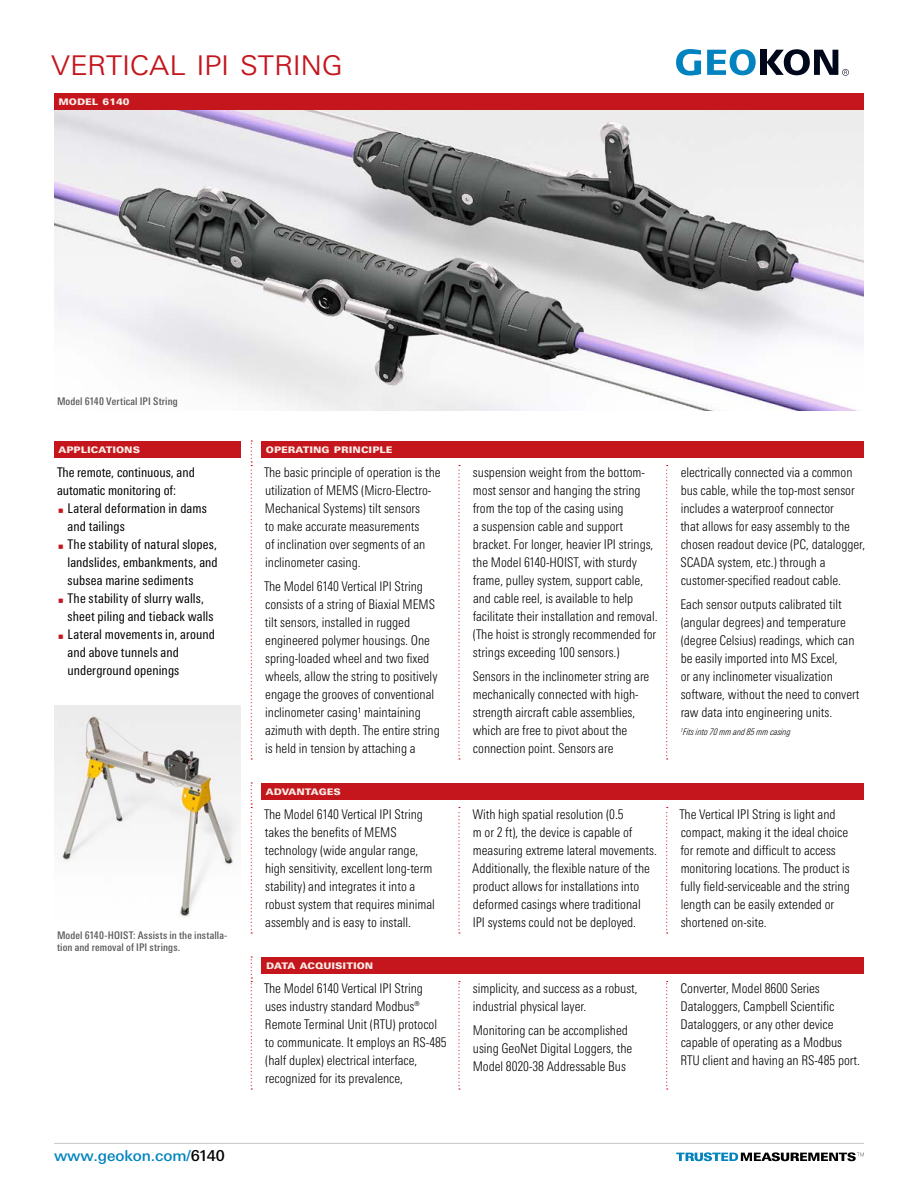
<style>
.page{position:relative;width:918px;height:1188px;background:#fff}
.page>*{position:absolute;margin:0;border:0;box-sizing:border-box;transform-origin:0 0}
.t1{font:300 36px "Univers Next Pro";letter-spacing:-.01em;color:#c4161c}
.t2{font:500 15px "Univers Next Pro";letter-spacing:-.005em;color:#0083bf}
.t3{font:300 condensed 13.35px/18px "Univers Next Pro";color:#000}
.t4{font:condensed 13.35px/18px "Univers Next Pro";letter-spacing:.005em;color:#000}
.t5{font:800 12px "Univers Next Pro";color:#fbeee8}
.t6{font:500 condensed 10.5px/12px "Univers Next Pro";letter-spacing:.01em;color:#58595b}
.t7{font:italic 300 condensed 9px "Univers Next Pro";color:#000}
.s1{color:#000}
</style>
<div class="page">
<svg style="left:707px;top:49px;width:49px;height:26px"></svg>
<div style="left:760px;top:50px;width:7px;height:25px;background:#00071b"></div>
<svg style="left:676px;top:49px;width:25px;height:27px"></svg>
<svg style="left:767px;top:49px;width:82px;height:27px"></svg>
<svg style="left:676px;top:1152px;width:188px;height:9px"></svg>
<hr style="left:54px;top:1143px;width:810px;height:1px;background:#c7c8ca">
<img style="left:54px;top:110px;width:810px;height:301px">
<img style="left:54px;top:705px;width:187px;height:213px">
<div style="left:262px;top:441px;width:602px;height:17px;background:#c4161c"></div>
<svg style="left:251px;top:440px;width:1px;height:320px"></svg>
<svg style="left:458px;top:465px;width:2px;height:295px"></svg>
<svg style="left:666px;top:465px;width:2px;height:295px"></svg>
<div style="left:54px;top:441px;width:187px;height:17px;background:#c4161c"></div>
<div style="left:54px;top:93px;width:810px;height:17px;background:#c4161c"></div>
<div style="left:262px;top:957px;width:602px;height:17px;background:#c4161c"></div>
<svg style="left:251px;top:956px;width:1px;height:134px"></svg>
<svg style="left:458px;top:981px;width:2px;height:109px"></svg>
<svg style="left:666px;top:981px;width:2px;height:109px"></svg>
<div style="left:262px;top:783px;width:602px;height:17px;background:#c4161c"></div>
<svg style="left:251px;top:782px;width:1px;height:152px"></svg>
<svg style="left:458px;top:807px;width:2px;height:127px"></svg>
<svg style="left:666px;top:807px;width:2px;height:127px"></svg>
<h1 class="t1" style="left:51px;top:41px;width:293px">Vertical I PI String</h1>
<p class="t5" style="left:58px;top:93px;width:73px">Model 6140</p>
<p class="t6" style="left:57px;top:395px;width:122px">Model 6140 Vertical IPI String</p>
<p class="t5" style="left:58px;top:441px;width:83px">Applications</p>
<p class="t4" style="left:57px;top:463px;width:139px">The remote, continuous, and automatic monitoring of:</p>
<p class="t4" style="left:68px;top:499px;width:152px">Lateral deformation in dams and tailings<br>The stability of natural slopes, landslides, embankments, and subsea marine sediments<br>The stability of slurry walls, sheet piling and tieback walls<br>Lateral movements in, around and above tunnels and underground openings</p>
<p class="t6" style="left:57px;top:929px;width:172px">Model 6140-HOIST: Assists in the installa&shy;tion and removal of IPI strings.</p>
<p class="t2" style="left:54px;top:1147px;width:172px">www.geokon.com/<span class="s1">6140</span></p>
<p class="t5" style="left:266px;top:441px;width:128px">Operating Principle</p>
<p class="t3" style="left:264px;top:463px;width:178px">The basic principle of operation is the utilization of MEMS (Micro-Electro-Mechanical Systems) tilt sensors<br>to make accurate measurements<br>of inclination over segments of an inclinometer casing.</p>
<p class="t3" style="left:264px;top:577px;width:177px">The Model 6140 Vertical IPI String consists of a string of Biaxial MEMS tilt sensors, installed in rugged engineered polymer housings. One spring-loaded wheel and two fixed wheels, allow the string to positively engage the grooves of conventional inclinometer casing1 maintaining azimuth with depth. The entire string is held in tension by attaching a</p>
<p class="t3" style="left:473px;top:463px;width:187px">suspension weight from the bottom&shy;most sensor and hanging the string from the top of the casing using<br>a suspension cable and support bracket. For longer, heavier IPI strings, the Model 6140-HOIST, with sturdy frame, pulley system, support cable, and cable reel, is available to help facilitate their installation and removal. (The hoist is strongly recommended for strings exceeding 100 sensors.)</p>
<p class="t3" style="left:473px;top:667px;width:178px">Sensors in the inclinometer string are mechanically connected with high&shy;strength aircraft cable assemblies, which are free to pivot about the connection point. Sensors are</p>
<p class="t3" style="left:680px;top:463px;width:186px">electrically connected via a common bus cable, while the top-most sensor includes a waterproof connector<br>that allows for easy assembly to the chosen readout device (PC, datalogger, SCADA system, etc.) through a customer-specified readout cable.</p>
<p class="t3" style="left:680px;top:595px;width:180px">Each sensor outputs calibrated tilt (angular degrees) and temperature (degree Celsius) readings, which can be easily imported into MS Excel,<br>or any inclinometer visualization software, without the need to convert raw data into engineering units.</p>
<p class="t7" style="left:681px;top:727px;width:111px"><sup>1</sup>Fits into 70 mm and 85 mm casing</p>
<p class="t5" style="left:266px;top:783px;width:77px">Advantages</p>
<p class="t3" style="left:264px;top:805px;width:172px">The Model 6140 Vertical IPI String takes the benefits of MEMS technology (wide angular range, high sensitivity, excellent long-term stability) and integrates it into a robust system that requires minimal assembly and is easy to install.</p>
<p class="t3" style="left:472px;top:805px;width:186px">With high spatial resolution (0.5<br>m or 2 ft), the device is capable of measuring extreme lateral movements.<br>Additionally, the flexible nature of the product allows for installations into deformed casings where traditional<br>IPI systems could not be deployed.</p>
<p class="t3" style="left:680px;top:805px;width:172px">The Vertical IPI String is light and compact, making it the ideal choice for remote and difficult to access monitoring locations. The product is fully field-serviceable and the string length can be easily extended or shortened on-site.</p>
<p class="t5" style="left:266px;top:957px;width:109px">Data Acquisition</p>
<p class="t3" style="left:264px;top:979px;width:184px">The Model 6140 Vertical IPI String uses industry standard Modbus® Remote Terminal Unit (RTU) protocol to communicate. It employs an RS-485 (half duplex) electrical interface, recognized for its prevalence,</p>
<p class="t3" style="left:473px;top:979px;width:166px">simplicity, and success as a robust, industrial physical layer.</p>
<p class="t3" style="left:473px;top:1021px;width:161px">Monitoring can be accomplished using GeoNet Digital Loggers, the<br>Model 8020-38 Addressable Bus</p>
<p class="t3" style="left:680px;top:979px;width:181px">Converter, Model 8600 Series Dataloggers, Campbell Scientific Dataloggers, or any other device capable of operating as a Modbus RTU client and having an RS-485 port.</p>
</div>
